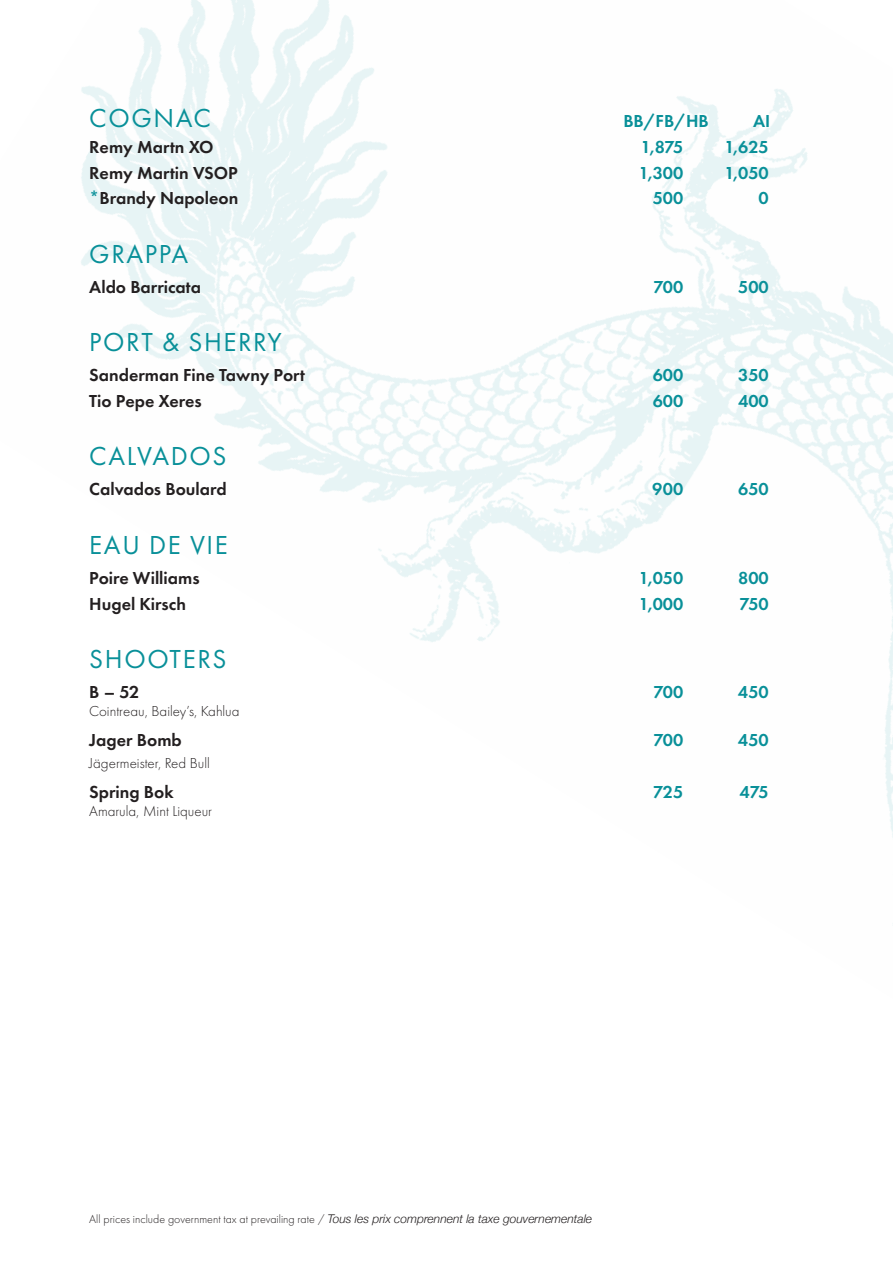
<style>
.page{position:relative;width:893px;height:1263px;background:#fff}
.page>*{position:absolute;margin:0;border:0;box-sizing:border-box;transform-origin:0 0}
.t1{font:27px "Futura PT";letter-spacing:.06em;color:#099099}
.t2{font:600 18px "Futura PT";color:#231f20}
.t3{font:600 18px "Futura PT";color:#099099}
.t4{font:300 15px "Futura PT";color:#231f20}
.t5{font:300 12px "Futura PT";color:#231f20}
.s1{color:#099099}
.s2{font-family:"Helvetica Neue";font-style:italic}
</style>
<div class="page">
<img style="left:81px;top:0;width:812px;height:838px">
<p class="t1" style="left:89px;top:102px;width:123px">COGNAC</p>
<p class="t3" style="left:623px;top:110px;width:87px">BB/FB/HB</p>
<p class="t3" style="left:753px;top:110px;width:19px">AI</p>
<p class="t2" style="left:89px;top:135px;width:126px">Remy Martn XO</p>
<p class="t3" style="left:641px;top:135px;width:44px">1,875</p>
<p class="t3" style="left:724px;top:135px;width:46px">1,625</p>
<p class="t2" style="left:89px;top:161px;width:150px">Remy Martin VSOP</p>
<p class="t3" style="left:639px;top:161px;width:46px">1,300</p>
<p class="t3" style="left:724px;top:161px;width:46px">1,050</p>
<p class="t2" style="left:89px;top:187px;width:151px"><span class="s1">*</span>Brandy Napoleon</p>
<p class="t3" style="left:653px;top:187px;width:32px">500</p>
<p class="t3" style="left:759px;top:187px;width:12px">0</p>
<p class="t1" style="left:89px;top:238px;width:100px">GRAPPA</p>
<p class="t2" style="left:89px;top:276px;width:113px">Aldo Barricata</p>
<p class="t3" style="left:653px;top:276px;width:31px">700</p>
<p class="t3" style="left:738px;top:276px;width:32px">500</p>
<p class="t1" style="left:89px;top:326px;width:194px">PORT &amp; SHERRY</p>
<p class="t2" style="left:89px;top:364px;width:217px">Sanderman Fine Tawny Port</p>
<p class="t3" style="left:653px;top:364px;width:32px">600</p>
<p class="t3" style="left:738px;top:364px;width:32px">350</p>
<p class="t2" style="left:89px;top:390px;width:114px">Tio Pepe Xeres</p>
<p class="t3" style="left:653px;top:390px;width:32px">600</p>
<p class="t3" style="left:738px;top:390px;width:32px">400</p>
<p class="t1" style="left:89px;top:440px;width:139px">CALVADOS</p>
<p class="t2" style="left:89px;top:478px;width:139px">Calvados Boulard</p>
<p class="t3" style="left:652px;top:478px;width:33px">900</p>
<p class="t3" style="left:738px;top:478px;width:32px">650</p>
<p class="t1" style="left:89px;top:529px;width:140px">EAU DE VIE</p>
<p class="t2" style="left:89px;top:566px;width:112px">Poire Williams</p>
<p class="t3" style="left:639px;top:566px;width:46px">1,050</p>
<p class="t3" style="left:738px;top:566px;width:32px">800</p>
<p class="t2" style="left:89px;top:592px;width:98px">Hugel Kirsch</p>
<p class="t3" style="left:639px;top:592px;width:46px">1,000</p>
<p class="t3" style="left:740px;top:592px;width:31px">750</p>
<p class="t1" style="left:89px;top:643px;width:139px">SHOOTERS</p>
<p class="t2" style="left:89px;top:681px;width:52px">B – 52</p>
<p class="t3" style="left:653px;top:681px;width:31px">700</p>
<p class="t3" style="left:738px;top:681px;width:33px">450</p>
<p class="t4" style="left:89px;top:702px;width:152px">Cointreau, Bailey’s, Kahlua</p>
<p class="t2" style="left:89px;top:729px;width:94px">Jager Bomb</p>
<p class="t3" style="left:653px;top:729px;width:31px">700</p>
<p class="t3" style="left:738px;top:729px;width:33px">450</p>
<p class="t4" style="left:89px;top:754px;width:122px">Jägermeister, Red Bull</p>
<p class="t2" style="left:89px;top:780px;width:86px">Spring Bok</p>
<p class="t3" style="left:653px;top:780px;width:32px">725</p>
<p class="t3" style="left:740px;top:780px;width:31px">475</p>
<p class="t4" style="left:89px;top:802px;width:124px">Amarula, Mint Liqueur</p>
<p class="t5" style="left:89px;top:1212px;width:504px">All prices include government tax at prevailing rate / <span class="s2">Tous les prix comprennent la taxe gouvernementale</span></p>
</div>
